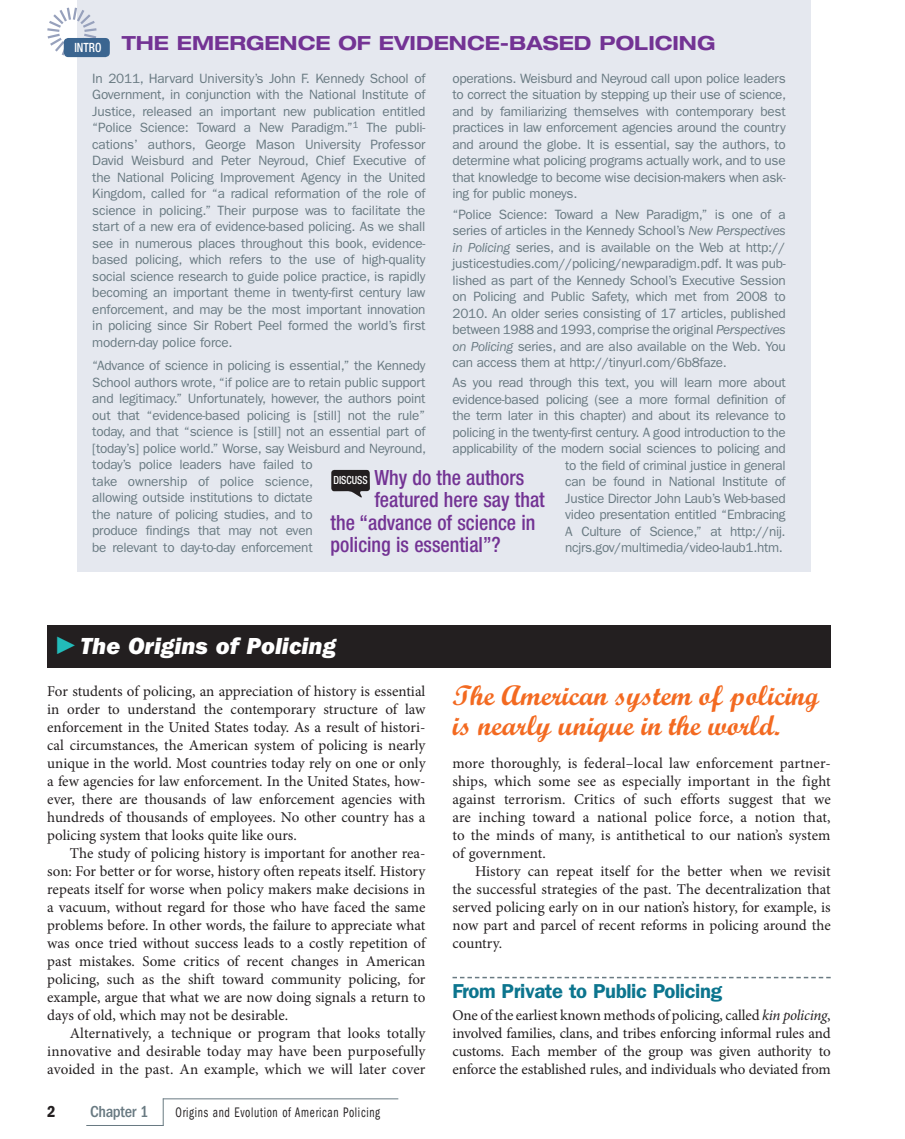
<style>
.page{position:relative;width:905px;height:1139px;background:#fff}
.page>*{position:absolute;margin:0;border:0;box-sizing:border-box;transform-origin:0 0}
.t1{font:700 28.5px/30px "Script MT Std";color:#f36a21}
.t2{font:24px "ITC Franklin Gothic Std Hvy It";color:#fff}
.t3{font:500 condensed 21px "Helvetica Neue LT Std";color:#733394;scale:.95 1}
.t4{font:600 20.25px "ITC Franklin Gothic Std";letter-spacing:-.02em;color:#0c758e}
.t5{font:700 expanded 19.5px "Helvetica Neue LT Std";color:#733394}
.t6{font:500 condensed 16.5px "ITC Franklin Gothic Std";letter-spacing:-.02em;color:#697a82}
.t7{font:16.5px "ITC Franklin Gothic Std Dm Cd";color:#231f20}
.t8{font:15px/18px "Minion Pro";color:#231f20;text-align:justify}
.t9{font:condensed 14.25px "ITC Franklin Gothic Std";letter-spacing:.06em;color:#231f20;scale:.8 1}
.t10{font:13.5px/16.5px "ITC Franklin Gothic Std";letter-spacing:-.02em;color:#697a82;text-align:justify}
.t11{font:500 condensed 11.25px "Helvetica Neue LT Std";color:#fff;scale:.9 1}
.s1{font-weight:500;font-stretch:condensed;font-size:12.75px;color:#fff}
.s2{font-style:italic}
.s3{color:#22bcba}
</style>
<div class="page">
<svg style="left:163px;top:1099px;width:1px;height:26px"></svg>
<hr style="left:163px;top:1098px;width:235px;height:1px;background:#697a82">
<hr style="left:86px;top:1125px;width:77px;height:1px;background:#697a82">
<div style="left:77px;top:0;width:733px;height:572px;background:#e5e8ef"></div>
<svg style="left:47px;top:7px;width:52px;height:51px"></svg>
<div style="left:64px;top:38px;width:46px;height:19px;background:#3b6590;border-radius:4px"></div>
<svg style="left:331px;top:470px;width:39px;height:28px"></svg>
<div style="left:47px;top:625px;width:783px;height:42px;background:#231f20"></div>
<svg style="left:452px;top:976px;width:378px;height:2px"></svg>
<h3 class="t5" style="left:74px;top:36px;width:642px"><span class="s1">INTRO</span> THE EMERGENCE OF EVIDENCE-BASED POLICING</h3>
<p class="t10" style="left:92px;top:71px;width:335px">In 2011, Harvard University’s John F. Kennedy School of Government, in conjunction with the National Institute of Justice, released an important new publication entitled “Police Science: Toward a New Paradigm.” <sup>1</sup> The publi&shy;cations’ authors, George Mason University Professor David Weisburd and Peter Neyroud, Chief Executive of the National Policing Improvement Agency in the United Kingdom, called for “a radical reformation of the role of science in policing.” Their purpose was to facilitate the start of a new era of evidence-based policing. As we shall see in numerous places throughout this book, evidence&shy;based policing, which refers to the use of high-quality social science research to guide police practice, is rapidly becoming an important theme in twenty-first century law enforcement, and may be the most important innovation in policing since Sir Robert Peel formed the world’s first modern-day police force.</p>
<p class="t10" style="left:92px;top:358px;width:335px;text-align:left">“Advance of science in policing is essential,” the Kennedy School authors wrote, “if police are to retain public support and legitimacy.” Unfortunately, however, the authors point out that “evidence-based policing is [still] not the rule” today, and that “science is [still] not an essential part of [today’s] police world.” Worse, say Weisburd and Neyround, today’s police leaders have failed to<br>take ownership of police science,<br>allowing outside institutions to dictate<br>the nature of policing studies, and to<br>produce findings that may not even<br>be relevant to day-to-day enforcement</p>
<p class="t10" style="left:452px;top:71px;width:335px">operations. Weisburd and Neyroud call upon police leaders to correct the situation by stepping up their use of science, and by familiarizing themselves with contemporary best practices in law enforcement agencies around the country and around the globe. It is essential, say the authors, to determine what policing programs actually work, and to use that knowledge to become wise decision-makers when ask&shy;ing for public moneys.</p>
<p class="t10" style="left:452px;top:207px;width:335px">“Police Science: Toward a New Paradigm,” is one of a series of articles in the Kennedy School’s <span class="s2">New Perspectives in Policing</span> series, and is available on the Web at http:// justicestudies.com//policing/newparadigm.pdf . It was pub&shy;lished as part of the Kennedy School’s Executive Session on Policing and Public Safety, which met from 2008 to 2010. An older series consisting of 17 articles, published between 1988 and 1993, comprise the original <span class="s2">Perspectives on Policing</span> series, and are also available on the Web. You can access them at http://tinyurl.com/6b8faze .</p>
<p class="t10" style="left:452px;top:376px;width:335px;text-align:right">As you read through this text, you will learn more about evidence-based policing (see a more formal definition of the term later in this chapter) and about its relevance to policing in the twenty-first century. A good introduction to the applicability of the modern social sciences to policing and to the field of criminal justice in general<br>can be found in National Institute of<br>Justice Director John Laub’s Web-based<br>video presentation entitled “Embracing<br>A Culture of Science,” at http://nij. ncjrs.gov/multimedia/video-laub1.htm .</p>
<h3 class="t3" style="left:374px;top:470px;width:159px">Why do the authors</h3>
<h3 class="t3" style="left:374px;top:492px;width:181px">featured here say that</h3>
<h3 class="t3" style="left:330px;top:515px;width:217px">the “advance of science in</h3>
<h3 class="t3" style="left:330px;top:537px;width:181px">policing is essential”?</h3>
<p class="t11" style="left:333px;top:476px;width:40px">DISCUSS</p>
<h2 class="t2" style="left:56px;top:637px;width:281px"><span class="s3">▶</span> The Origins of Policing</h2>
<p class="t8" style="left:47px;top:683px;width:380px">For students of policing, an appreciation of history is essential in order to understand the contemporary structure of law enforcement in the United States today. As a result of histori&shy;cal circumstances, the American system of policing is nearly unique in the world. Most countries today rely on one or only a few agencies for law enforcement. In the United States, how&shy;ever, there are thousands of law enforcement agencies with hundreds of thousands of employees. No other country has a policing system that looks quite like ours.</p>
<p class="t8" style="left:47px;top:845px;width:380px;text-indent:22px">The study of policing history is important for another rea&shy;son: For better or for worse, history often repeats itself. History repeats itself for worse when policy makers make decisions in a vacuum, without regard for those who have faced the same problems before. In other words, the failure to appreciate what was once tried without success leads to a costly repetition of past mistakes. Some critics of recent changes in American policing, such as the shift toward community policing, for example, argue that what we are now doing signals a return to days of old, which may not be desirable.</p>
<p class="t8" style="left:47px;top:1025px;width:379px;text-indent:22px">Alternatively, a technique or program that looks totally innovative and desirable today may have been purposefully avoided in the past. An example, which we will later cover</p>
<p class="t7" style="left:47px;top:1105px;width:10px">2</p>
<p class="t6" style="left:90px;top:1105px;width:60px">Chapter 1</p>
<p class="t9" style="left:175px;top:1106px;width:257px">Origins and Evolution of American Policing</p>
<h1 class="t1" style="left:452px;top:683px;width:368px">The American system of policing is nearly unique in the world.</h1>
<p class="t8" style="left:452px;top:755px;width:380px">more thoroughly, is federal–local law enforcement partner&shy;ships, which some see as especially important in the fight against terrorism. Critics of such efforts suggest that we are inching toward a national police force, a notion that, to the minds of many, is antithetical to our nation’s system of government.</p>
<p class="t8" style="left:452px;top:863px;width:380px;text-indent:22px">History can repeat itself for the better when we revisit the successful strategies of the past. The decentralization that served policing early on in our nation’s history, for example, is now part and parcel of recent reforms in policing around the country.</p>
<h3 class="t4" style="left:452px;top:983px;width:271px">From Private to Public Policing</h3>
<p class="t8" style="left:452px;top:1007px;width:380px">One of the earliest known methods of policing, called <span class="s2">kin policing</span> , involved families, clans, and tribes enforcing informal rules and customs. Each member of the group was given authority to enforce the established rules, and individuals who deviated from</p>
</div>
